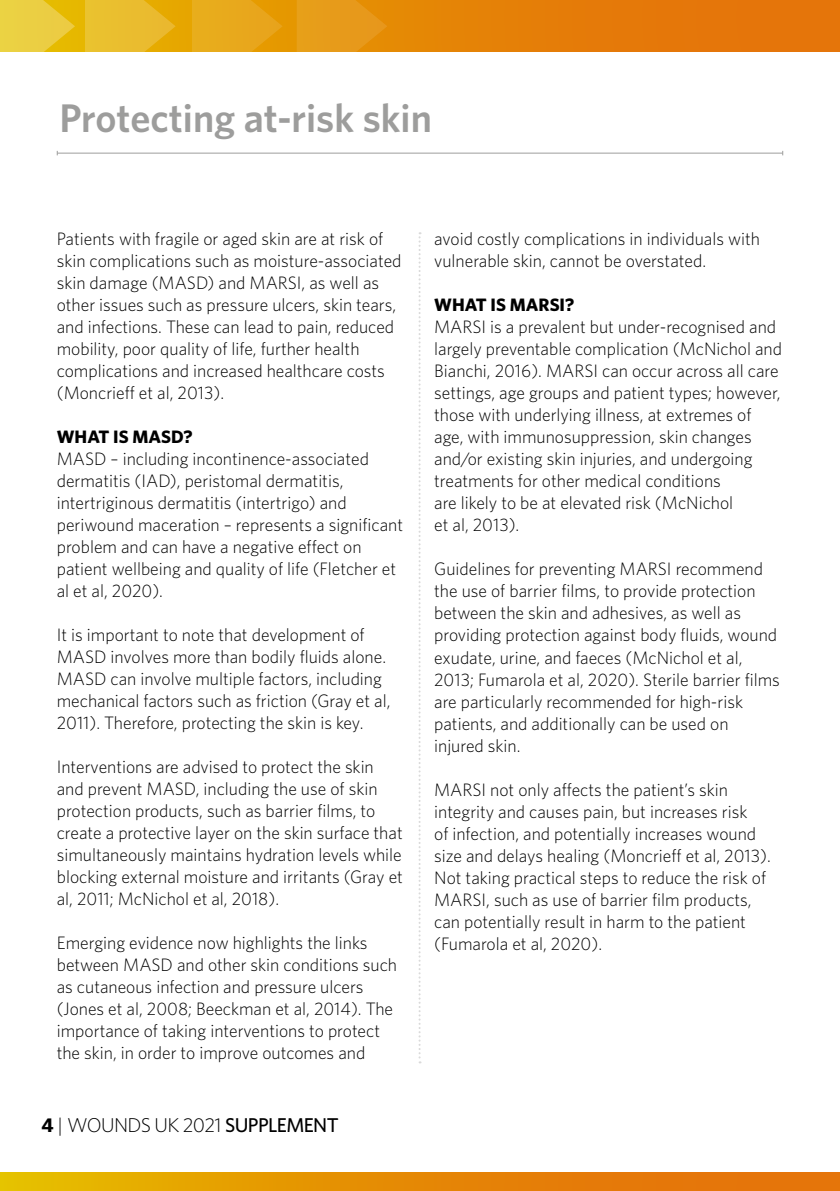
<style>
.page{position:relative;width:840px;height:1191px;background:#fff}
.page>*{position:absolute;margin:0;border:0;box-sizing:border-box;transform-origin:0 0}
.t1{font:600 40px "Whitney";color:#9d9d9c}
.t2{font:300 20px "Whitney";letter-spacing:-.03em;color:#000}
.t3{font:300 18px/22px "Whitney";color:#000}
.t4{font:700 18px "Whitney";color:#000}
.s1{font-weight:700}
.s2{font-weight:500}
</style>
<div class="page">
<svg style="left:75px;top:0;width:764px;height:51px;background:#e57f07"></svg>
<div style="left:0;top:1172px;width:839px;height:19px;background:linear-gradient(to right,#e6b800,#e5660c)"></div>
<hr style="left:57px;top:153px;width:725px;height:1px;background:#9d9d9c">
<svg style="left:192px;top:0;width:90px;height:52px;background:#e7a617"></svg>
<svg style="left:0;top:0;width:75px;height:52px;background:#eaca34"></svg>
<svg style="left:296px;top:0;width:91px;height:52px;background:#e69816"></svg>
<svg style="left:85px;top:0;width:90px;height:52px;background:#e9ba27"></svg>
<svg style="left:418px;top:232px;width:2px;height:831px"></svg>
<h1 class="t1" style="left:59px;top:94px;width:374px">Protecting at-risk skin</h1>
<p class="t3" style="left:57px;top:228px;width:346px">Patients with fragile or aged skin are at risk of skin complications such as moisture-associated skin damage (MASD) and MARSI, as well as other issues such as pressure ulcers, skin tears, and infections. These can lead to pain, reduced mobility, poor quality of life, further health complications and increased healthcare costs (Moncrieff et al, 2013).</p>
<p class="t4" style="left:57px;top:426px;width:137px">WHAT IS MASD?</p>
<p class="t3" style="left:57px;top:447px;width:347px">MASD – including incontinence-associated dermatitis (IAD), peristomal dermatitis, intertriginous dermatitis (intertrigo) and periwound maceration – represents a significant problem and can have a negative effect on patient wellbeing and quality of life (Fletcher et al et al, 2020).</p>
<p class="t3" style="left:57px;top:623px;width:335px">It is important to note that development of MASD involves more than bodily fluids alone.<br>MASD can involve multiple factors, including mechanical factors such as friction (Gray et al, 2011). Therefore, protecting the skin is key.</p>
<p class="t3" style="left:57px;top:755px;width:347px">Interventions are advised to protect the skin and prevent MASD, including the use of skin protection products, such as barrier films, to create a protective layer on the skin surface that simultaneously maintains hydration levels while blocking external moisture and irritants (Gray et al, 2011; McNichol et al, 2018).</p>
<p class="t3" style="left:57px;top:931px;width:342px">Emerging evidence now highlights the links between MASD and other skin conditions such as cutaneous infection and pressure ulcers (Jones et al, 2008; Beeckman et al, 2014). The importance of taking interventions to protect the skin, in order to improve outcomes and</p>
<p class="t2" style="left:42px;top:1113px;width:298px"><span class="s1">4</span> | WOUNDS UK 2021 <span class="s2">SUPPLEMENT</span></p>
<p class="t3" style="left:434px;top:228px;width:327px">avoid costly complications in individuals with vulnerable skin, cannot be overstated.</p>
<p class="t4" style="left:434px;top:294px;width:141px">WHAT IS MARSI?</p>
<p class="t3" style="left:434px;top:316px;width:349px">MARSI is a prevalent but under-recognised and largely preventable complication (McNichol and Bianchi, 2016). MARSI can occur across all care settings, age groups and patient types; however, those with underlying illness, at extremes of age, with immunosuppression, skin changes and/or existing skin injuries, and undergoing treatments for other medical conditions<br>are likely to be at elevated risk (McNichol<br>et al, 2013).</p>
<p class="t3" style="left:434px;top:558px;width:347px">Guidelines for preventing MARSI recommend the use of barrier films, to provide protection between the skin and adhesives, as well as providing protection against body fluids, wound exudate, urine, and faeces (McNichol et al, 2013; Fumarola et al, 2020). Sterile barrier films are particularly recommended for high-risk patients, and additionally can be used on injured skin.</p>
<p class="t3" style="left:434px;top:778px;width:338px">MARSI not only affects the patient’s skin integrity and causes pain, but increases risk<br>of infection, and potentially increases wound size and delays healing (Moncrieff et al, 2013).<br>Not taking practical steps to reduce the risk of MARSI, such as use of barrier film products, can potentially result in harm to the patient (Fumarola et al, 2020).</p>
</div>
